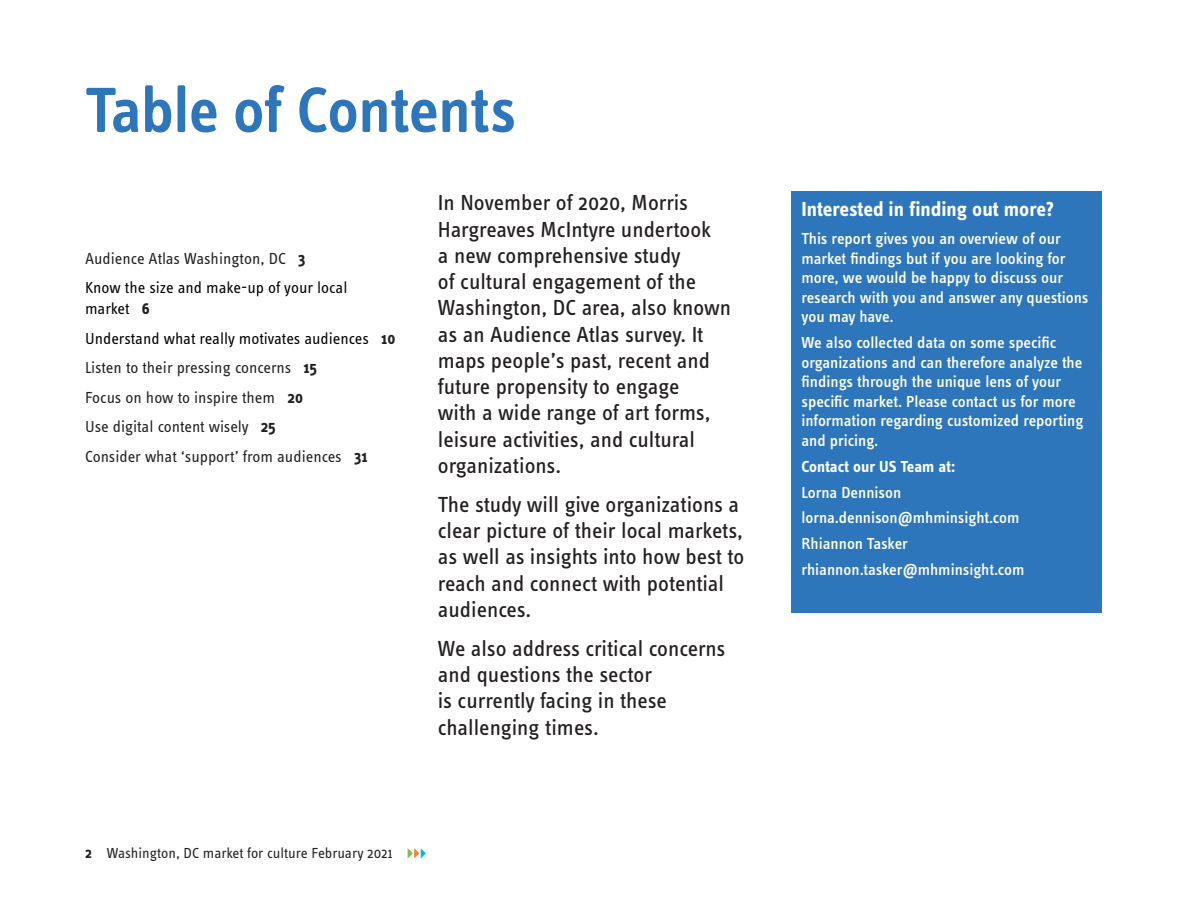
<style>
.page{position:relative;width:1188px;height:918px;background:#fff}
.page>*{position:absolute;margin:0;border:0;box-sizing:border-box;transform-origin:0 0}
.head_1{font:600 66px "Info Text Pro";letter-spacing:-.01em;color:#2e76bc}
.intro_text{font:22.5px/26.2px "Info Text Pro";color:#231f20}
.head_3{font:700 21px "Info Text Pro";color:#fff}
.boxed_text_white{font:500 16.5px/19.5px "Info Text Pro";color:#fff}
.t1{font:16.5px "Info Text Pro";color:#231f20}
.t2{font:16.5px/21px "Info Text Pro";color:#000}
.boxed_text_white-2{font:700 16.5px "Info Text Pro";letter-spacing:-.005em;color:#fff}
.t3{font:15px "Info Text Pro";color:#231f20}
.s1{font-weight:700}
.s2{font-weight:700;color:#231f20}
</style>
<div class="page">
<svg style="left:408px;top:849px;width:18px;height:9px"></svg>
<div style="left:791px;top:191px;width:310px;height:422px;background:#2e76bc"></div>
<p class="head_1" style="left:85px;top:71px;width:433px">Table of Contents</p>
<p class="t1" style="left:85px;top:249px;width:222px">Audience Atlas Washington, DC <span class="s1">3</span></p>
<p class="t2" style="left:85px;top:277px;width:264px">Know the size and make-up of your local market <span class="s2">6</span></p>
<p class="t2" style="left:85px;top:328px;width:312px">Understand what really motivates audiences <span class="s2">10</span></p>
<p class="t1" style="left:85px;top:358px;width:234px">Listen to their pressing concerns <span class="s1">15</span></p>
<p class="t1" style="left:85px;top:388px;width:219px">Focus on how to inspire them <span class="s1">20</span></p>
<p class="t1" style="left:85px;top:417px;width:192px">Use digital content wisely <span class="s1">25</span></p>
<p class="t1" style="left:85px;top:447px;width:284px">Consider what ‘support’ from audiences <span class="s1">31</span></p>
<p class="t3" style="left:85px;top:844px;width:309px"><span class="s1">2</span> Washington, DC market for culture February 2021</p>
<p class="intro_text" style="left:438px;top:189px;width:295px">In November of 2020, Morris<br>Hargreaves McIntyre undertook<br>a new comprehensive study<br>of cultural engagement of the<br>Washington, DC area, also known as an Audience Atlas survey. It maps people’s past, recent and future propensity to engage<br>with a wide range of art forms, leisure activities, and cultural organizations.</p>
<p class="intro_text" style="left:438px;top:491px;width:308px">The study will give organizations a clear picture of their local markets, as well as insights into how best to reach and connect with potential audiences.</p>
<p class="intro_text" style="left:438px;top:635px;width:289px">We also address critical concerns and questions the sector<br>is currently facing in these challenging times.</p>
<p class="head_3" style="left:801px;top:197px;width:254px">Interested in finding out more?</p>
<p class="boxed_text_white" style="left:801px;top:229px;width:288px">This report gives you an overview of our market findings but if you are looking for more, we would be happy to discuss our research with you and answer any questions you may have.</p>
<p class="boxed_text_white" style="left:801px;top:333px;width:284px">We also collected data on some specific organizations and can therefore analyze the findings through the unique lens of your specific market. Please contact us for more information regarding customized reporting and pricing.</p>
<p class="boxed_text_white-2" style="left:801px;top:456px;width:155px">Contact our US Team at:</p>
<p class="boxed_text_white" style="left:801px;top:482px;width:101px">Lorna Dennison</p>
<p class="boxed_text_white" style="left:801px;top:508px;width:219px">lorna.dennison@mhminsight.com</p>
<p class="boxed_text_white" style="left:801px;top:534px;width:108px">Rhiannon Tasker</p>
<p class="boxed_text_white" style="left:801px;top:560px;width:224px">rhiannon.tasker@mhminsight.com</p>
</div>
